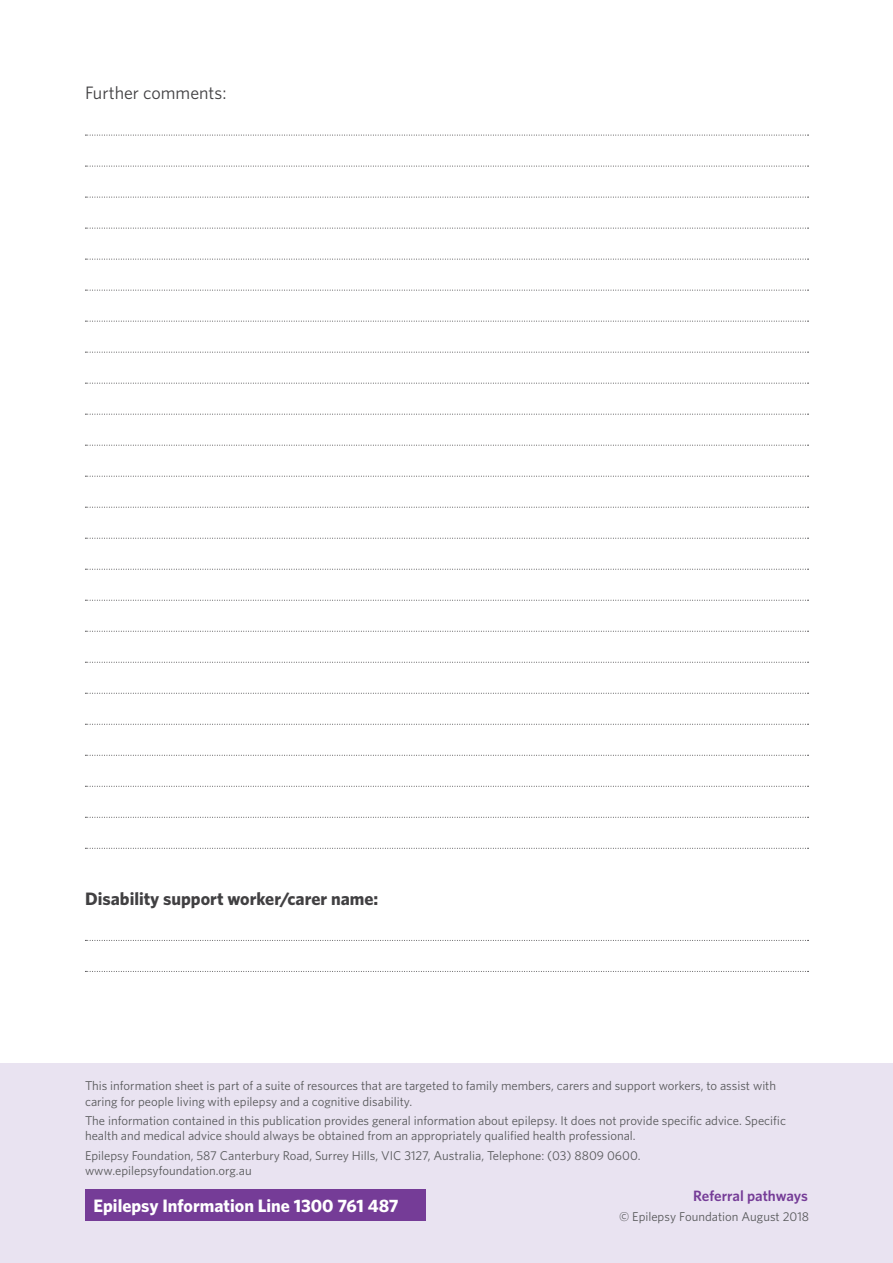
<style>
.page{position:relative;width:893px;height:1263px;background:#fff}
.page>*{position:absolute;margin:0;border:0;box-sizing:border-box;transform-origin:0 0}
.t1{font:700 18px "Whitney";color:#414042}
.t2{font:700 18px "Whitney";color:#fff}
.t3{font:18px "Whitney";color:#414042}
.t4{font:600 15px "Whitney";letter-spacing:-.005em;color:#753c97}
.t5{font:12.75px/15.3px "Whitney";color:#58595b}
</style>
<div class="page">
<div style="left:0;top:1063px;width:893px;height:200px;background:#e9e3f1"></div>
<div style="left:85px;top:1189px;width:340px;height:31px;background:#753c97"></div>
<svg style="left:85px;top:135px;width:723px;height:1px"></svg>
<svg style="left:85px;top:166px;width:723px;height:1px"></svg>
<svg style="left:85px;top:197px;width:723px;height:1px"></svg>
<svg style="left:85px;top:228px;width:723px;height:1px"></svg>
<svg style="left:85px;top:259px;width:723px;height:1px"></svg>
<svg style="left:85px;top:290px;width:723px;height:1px"></svg>
<svg style="left:85px;top:321px;width:723px;height:1px"></svg>
<svg style="left:85px;top:352px;width:723px;height:1px"></svg>
<svg style="left:85px;top:383px;width:723px;height:1px"></svg>
<svg style="left:85px;top:414px;width:723px;height:1px"></svg>
<svg style="left:85px;top:445px;width:723px;height:1px"></svg>
<svg style="left:85px;top:476px;width:723px;height:1px"></svg>
<svg style="left:85px;top:507px;width:723px;height:1px"></svg>
<svg style="left:85px;top:538px;width:723px;height:1px"></svg>
<svg style="left:85px;top:569px;width:723px;height:1px"></svg>
<svg style="left:85px;top:600px;width:723px;height:1px"></svg>
<svg style="left:85px;top:631px;width:723px;height:1px"></svg>
<svg style="left:85px;top:662px;width:723px;height:1px"></svg>
<svg style="left:85px;top:693px;width:723px;height:1px"></svg>
<svg style="left:85px;top:724px;width:723px;height:1px"></svg>
<svg style="left:85px;top:755px;width:723px;height:1px"></svg>
<svg style="left:85px;top:786px;width:723px;height:1px"></svg>
<svg style="left:85px;top:817px;width:723px;height:1px"></svg>
<svg style="left:85px;top:848px;width:723px;height:1px"></svg>
<svg style="left:85px;top:940px;width:723px;height:1px"></svg>
<svg style="left:85px;top:971px;width:723px;height:1px"></svg>
<h1 class="t3" style="left:85px;top:81px;width:143px">Further comments:</h1>
<h1 class="t1" style="left:85px;top:886px;width:295px">Disability support worker/carer name:</h1>
<p class="t5" style="left:85px;top:1078px;width:693px">This information sheet is part of a suite of resources that are targeted to family members, carers and support workers, to assist with caring for people living with epilepsy and a cognitive disability.</p>
<p class="t5" style="left:85px;top:1113px;width:702px">The information contained in this publication provides general information about epilepsy. It does not provide specific advice. Specific health and medical advice should always be obtained from an appropriately qualified health professional.</p>
<p class="t5" style="left:85px;top:1147px;width:557px">Epilepsy Foundation, 587 Canterbury Road, Surrey Hills, VIC 3127, Australia, Telephone: (03) 8809 0600. www.epilepsyfoundation.org.au</p>
<h1 class="t2" style="left:94px;top:1193px;width:307px">Epilepsy Information Line 1300 761 487</h1>
<p class="t4" style="left:693px;top:1186px;width:116px">Referral pathways</p>
<p class="t5" style="left:619px;top:1208px;width:192px">© Epilepsy Foundation August 2018</p>
</div>
